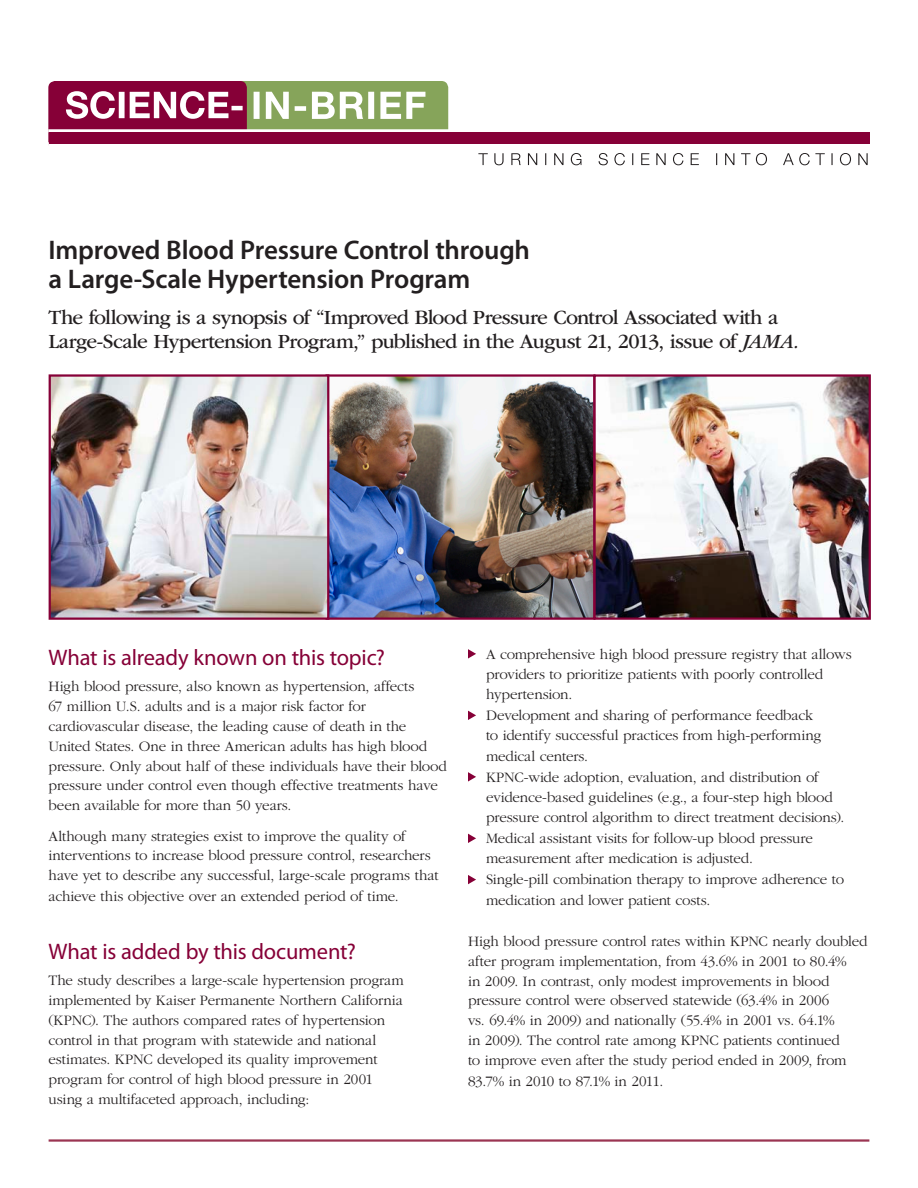
<style>
.page{position:relative;width:918px;height:1188px;background:#fff}
.page>*{position:absolute;margin:0;border:0;box-sizing:border-box;transform-origin:0 0}
.t1{font:600 27px/28.5px "Myriad Pro";letter-spacing:-.005em;color:#231f20}
.t2{font:22.5px "Myriad Pro";letter-spacing:-.01em;color:#860037}
.t3{font:21px/24px "ITC Garamond Std";letter-spacing:-.035em;color:#231f20}
.t4{font:300 15px/19.8px "ITC Garamond Std";letter-spacing:-.01em;color:#231f20}
.s1{font-style:italic}
</style>
<div class="page">
<img style="left:329px;top:377px;width:264px;height:240px">
<div style="left:326px;top:374px;width:270px;height:246px;border:2px solid #860037"></div>
<hr style="left:49px;top:1139px;width:820px;height:3px;background:#9b3552">
<div style="left:232px;top:81px;width:216px;height:70px;background:#86a45a;border-radius:7px"></div>
<div style="left:48px;top:81px;width:199px;height:69px;background:#860037;border-radius:7px"></div>
<svg style="left:254px;top:92px;width:171px;height:27px"></svg>
<svg style="left:66px;top:91px;width:177px;height:28px"></svg>
<div style="left:48px;top:142px;width:748px;height:16px;background:#fff"></div>
<hr style="left:48px;top:129px;width:402px;height:3px;background:#fff">
<svg style="left:478px;top:153px;width:390px;height:12px"></svg>
<svg style="left:468px;top:649px;width:8px;height:10px"></svg>
<svg style="left:468px;top:711px;width:8px;height:9px"></svg>
<svg style="left:468px;top:772px;width:8px;height:10px"></svg>
<svg style="left:468px;top:834px;width:8px;height:9px"></svg>
<svg style="left:468px;top:875px;width:8px;height:9px"></svg>
<img style="left:52px;top:377px;width:274px;height:240px">
<div style="left:49px;top:374px;width:280px;height:246px;border:2px solid #860037"></div>
<div style="left:49px;top:132px;width:820px;height:12px;background:#860037"></div>
<img style="left:596px;top:377px;width:272px;height:240px">
<div style="left:593px;top:374px;width:278px;height:246px;border:2px solid #860037"></div>
<h1 class="t1" style="left:49px;top:236px;width:483px">Improved Blood Pressure Control through a Large-Scale Hypertension Program</h1>
<p class="t3" style="left:49px;top:305px;width:752px">The following is a synopsis of “Improved Blood Pressure Control Associated with a<br>Large-Scale Hypertension Program,” published in the August 21, 2013, issue of <span class="s1">JAMA.</span></p>
<h2 class="t2" style="left:49px;top:645px;width:338px">What is already known on this topic?</h2>
<p class="t4" style="left:49px;top:677px;width:400px">High blood pressure, also known as hypertension, affects<br>67 million U.S. adults and is a major risk factor for cardiovascular disease, the leading cause of death in the United States. One in three American adults has high blood pressure. Only about half of these individuals have their blood pressure under control even though effective treatments have been available for more than 50 years.</p>
<p class="t4" style="left:49px;top:826px;width:391px;line-height:20.2px">Although many strategies exist to improve the quality of interventions to increase blood pressure control, researchers have yet to describe any successful, large-scale programs that achieve this objective over an extended period of time.</p>
<h2 class="t2" style="left:49px;top:939px;width:309px">What is added by this document?</h2>
<p class="t4" style="left:49px;top:971px;width:357px">The study describes a large-scale hypertension program implemented by Kaiser Permanente Northern California (KPNC). The authors compared rates of hypertension control in that program with statewide and national estimates. KPNC developed its quality improvement program for control of high blood pressure in 2001 using a multifaceted approach, including:</p>
<p class="t4" style="left:486px;top:644px;width:367px;line-height:20.2px">A comprehensive high blood pressure registry that allows providers to prioritize patients with poorly controlled hypertension.</p>
<p class="t4" style="left:486px;top:705px;width:337px;line-height:20.2px">Development and sharing of performance feedback to identify successful practices from high-performing medical centers.</p>
<p class="t4" style="left:486px;top:767px;width:360px;line-height:20.2px">KPNC-wide adoption, evaluation, and distribution of evidence-based guidelines (e.g., a four-step high blood pressure control algorithm to direct treatment decisions).</p>
<p class="t4" style="left:486px;top:828px;width:329px;line-height:20.2px">Medical assistant visits for follow-up blood pressure measurement after medication is adjusted.</p>
<p class="t4" style="left:486px;top:870px;width:360px;line-height:20.2px">Single-pill combination therapy to improve adherence to medication and lower patient costs.</p>
<p class="t4" style="left:468px;top:932px;width:401px">High blood pressure control rates within KPNC nearly doubled after program implementation, from 43.6% in 2001 to 80.4%<br>in 2009. In contrast, only modest improvements in blood pressure control were observed statewide (63.4% in 2006<br>vs. 69.4% in 2009) and nationally (55.4% in 2001 vs. 64.1%<br>in 2009). The control rate among KPNC patients continued<br>to improve even after the study period ended in 2009, from</p>
<p class="t4" style="left:468px;top:1072px;width:197px">83.7% in 2010 to 87.1% in 2011.</p>
</div>
